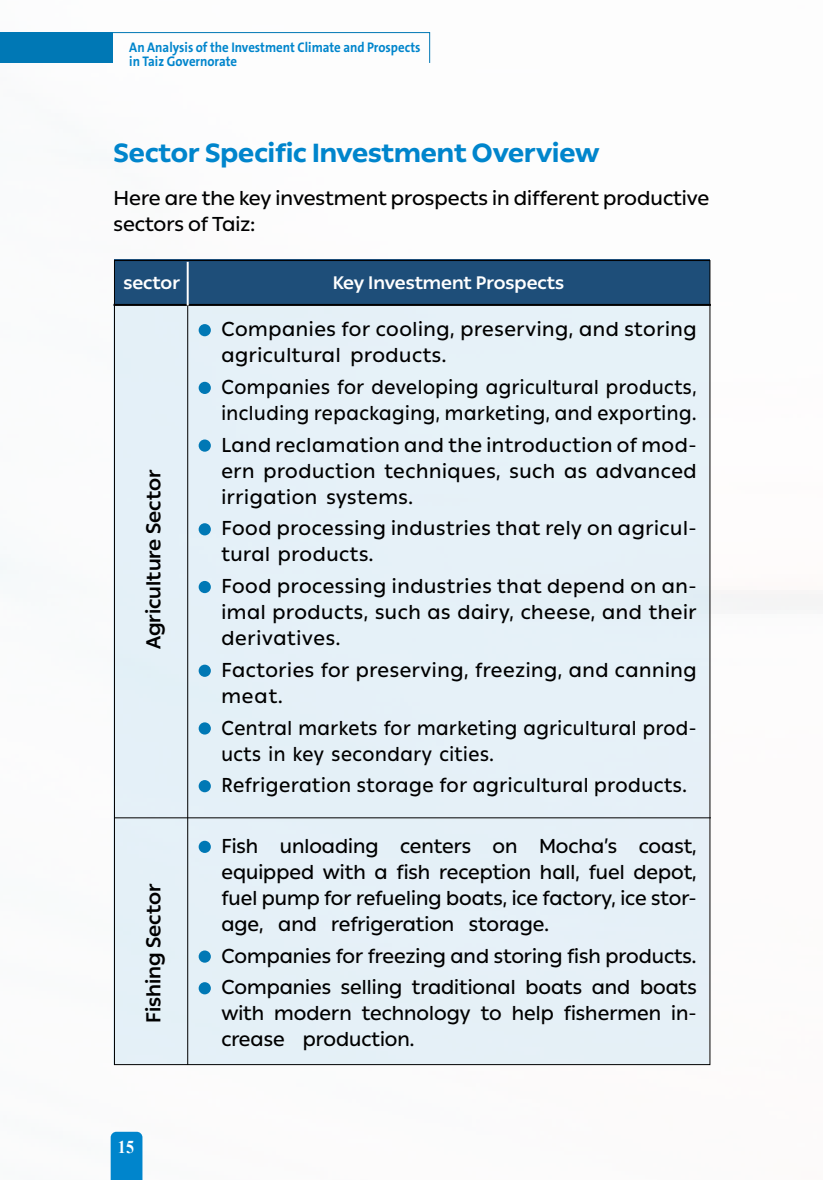
<style>
.page{position:relative;width:823px;height:1180px;background:#fff}
.page>*{position:absolute;margin:0;border:0;box-sizing:border-box;transform-origin:0 0}
.t1{font:800 26px "Ping AR+LT";color:#0085cc}
.t2{font:500 20px/26px "Ping AR+LT";letter-spacing:.03em;color:#000;text-align:justify}
.t3{font:500 20px/26px "Ping AR+LT";letter-spacing:.03em;color:#000;scale:.93 1}
.t4{font:500 20px/26px "Ping AR+LT";color:#000}
.t5{font:500 20px "Ping AR+LT";letter-spacing:.03em;color:#000;scale:.95 1}
.t6{font:700 20px "Ping AR+LT";color:#000}
.t7{font:700 18px "Ping AR+LT";color:#fff}
.t8{font:700 18px "Times New Roman";color:#fff;scale:.89 1}
.t9{font:700 14px/14px "Bahij The Sans Arabic";color:#0085cc;scale:.92 1}
</style>
<div class="page">
<svg style="left:111px;top:1131px;width:31px;height:48px"></svg>
<svg style="left:0;top:32px;width:430px;height:31px"></svg>
<div style="left:113px;top:303px;width:595px;height:761px;background:#e5f0f8"></div>
<div style="left:114px;top:259px;width:595px;height:45px;background:#1e4e79"></div>
<hr style="left:113px;top:304px;width:597px;height:2px;background:#000">
<hr style="left:187px;top:262px;width:1px;height:802px;background:#000">
<hr style="left:187px;top:262px;width:2px;height:43px;background:#fff">
<div style="left:198px;top:324px;width:13px;height:12px;background:#0078b5;border-radius:50%"></div>
<div style="left:198px;top:382px;width:13px;height:12px;background:#0078b5;border-radius:50%"></div>
<div style="left:198px;top:439px;width:13px;height:12px;background:#0078b5;border-radius:50%"></div>
<div style="left:198px;top:523px;width:13px;height:12px;background:#0078b5;border-radius:50%"></div>
<div style="left:198px;top:581px;width:13px;height:12px;background:#0078b5;border-radius:50%"></div>
<div style="left:198px;top:664px;width:13px;height:12px;background:#0078b5;border-radius:50%"></div>
<div style="left:198px;top:722px;width:13px;height:12px;background:#0078b5;border-radius:50%"></div>
<div style="left:198px;top:780px;width:13px;height:12px;background:#0078b5;border-radius:50%"></div>
<div style="left:198px;top:840px;width:13px;height:12px;background:#0078b5;border-radius:50%"></div>
<div style="left:198px;top:950px;width:13px;height:12px;background:#0078b5;border-radius:50%"></div>
<div style="left:198px;top:982px;width:13px;height:12px;background:#0078b5;border-radius:50%"></div>
<hr style="left:115px;top:817px;width:595px;height:1px;background:#000">
<p class="t9" style="left:129px;top:40px;width:318px">An Analysis of the Investment Climate and Prospects in Taiz Governorate</p>
<p class="t1" style="left:113px;top:138px;width:487px">Sector Specific Investment Overview</p>
<p class="t4" style="left:113px;top:185px;width:597px">Here are the key investment prospects in different productive sectors of Taiz:</p>
<p class="t7" style="left:123px;top:272px;width:58px">sector</p>
<p class="t7" style="left:332px;top:272px;width:233px">Key Investment Prospects</p>
<p class="t6" style="left:142px;top:649px;width:181px;rotate:-90deg">Agriculture Sector</p>
<p class="t6" style="left:142px;top:1023px;width:141px;rotate:-90deg">Fishing Sector</p>
<p class="t8" style="left:118px;top:1133px;width:19px">15</p>
<p class="t2" style="left:221px;top:316px;width:476px">Companies for cooling, preserving, and storing agricultural products.</p>
<p class="t3" style="left:221px;top:374px;width:512px">Companies for developing agricultural products, including repackaging, marketing, and exporting.</p>
<p class="t2" style="left:221px;top:432px;width:476px">Land reclamation and the introduction of mod&shy;ern production techniques, such as advanced irrigation systems.</p>
<p class="t2" style="left:221px;top:515px;width:476px">Food processing industries that rely on agricul&shy;tural products.</p>
<p class="t2" style="left:221px;top:573px;width:476px">Food processing industries that depend on an&shy;imal products, such as dairy, cheese, and their derivatives.</p>
<p class="t2" style="left:221px;top:657px;width:476px">Factories for preserving, freezing, and canning meat.</p>
<p class="t3" style="left:221px;top:714px;width:512px">Central markets for marketing agricultural prod&shy;ucts in key secondary cities.</p>
<p class="t5" style="left:221px;top:773px;width:491px">Refrigeration storage for agricultural products.</p>
<p class="t2" style="left:221px;top:832px;width:476px">Fish unloading centers on Mocha’s coast, equipped with a fish reception hall, fuel depot, fuel pump for refueling boats, ice factory, ice stor&shy;age, and refrigeration storage.</p>
<p class="t4" style="left:221px;top:942px;width:476px">Companies for freezing and storing fish products.</p>
<p class="t2" style="left:221px;top:974px;width:476px">Companies selling traditional boats and boats with modern technology to help fishermen in&shy;crease production.</p>
</div>
